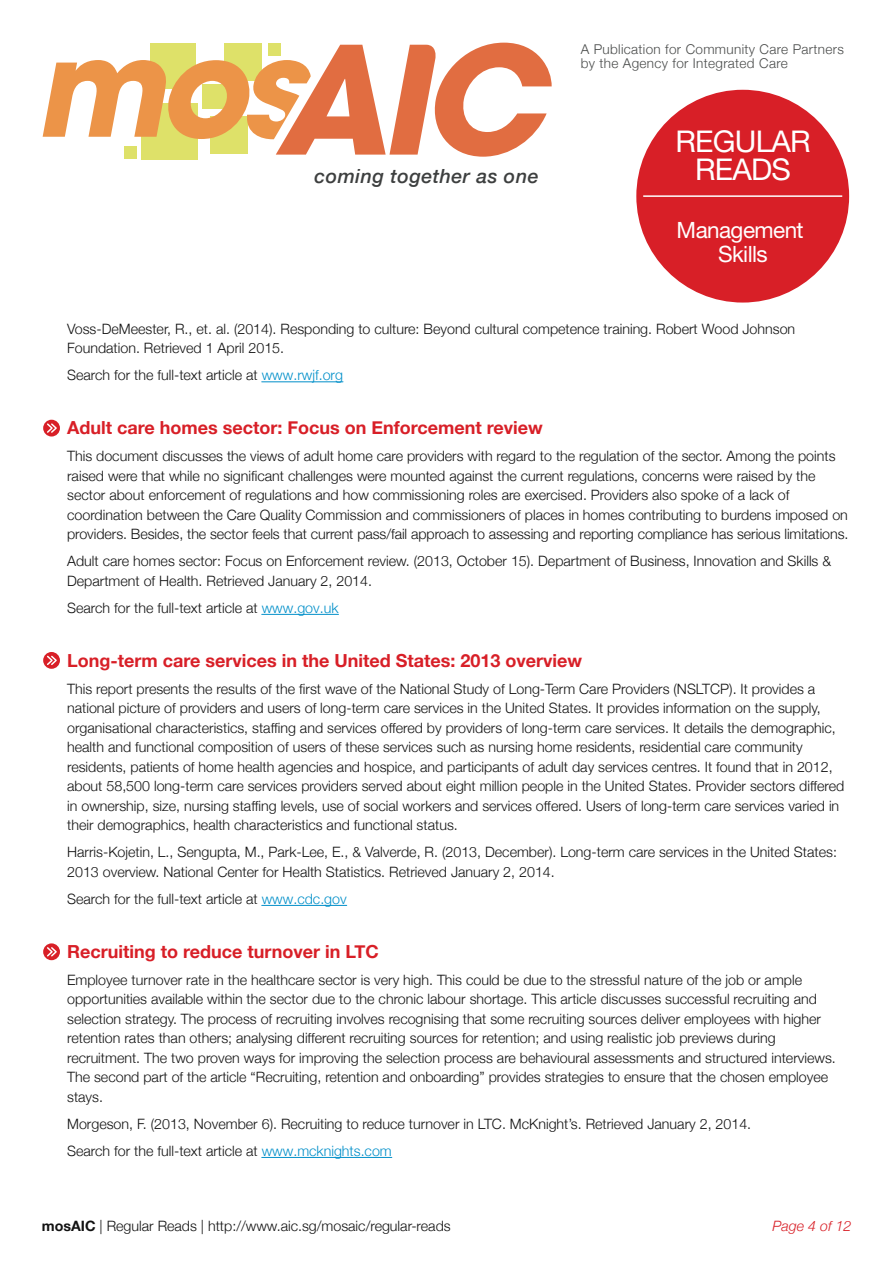
<style>
.page{position:relative;width:893px;height:1263px;background:#fff}
.page>*{position:absolute;margin:0;border:0;box-sizing:border-box;transform-origin:0 0}
.t1{font:30px/28.5px "Helvetica Neue LT Std";letter-spacing:-.025em;color:#fff;text-align:center}
.t2{font:22.5px/24px "Helvetica Neue LT Std";letter-spacing:-.025em;color:#fff;text-align:center}
.t3{font:italic 500 19.5px "Helvetica Neue";letter-spacing:.025em;color:#3d3f3f}
.t4{font:700 18px "Helvetica Neue";color:#d81f27}
.t5{font:300 14.25px/19.5px "Helvetica Neue";color:#121212}
.t6{font:italic 300 14.25px "Helvetica Neue";color:#d81f27}
.t7{font:300 13.5px/13.5px "Helvetica Neue";letter-spacing:.025em;color:#4a4c4b}
.s1{color:#008fc9}
.s2{font-weight:700}
</style>
<div class="page">
<div style="left:43px;top:420px;width:17px;height:16px;background:#d81f27;border-radius:50%"></div>
<svg style="left:47px;top:422px;width:11px;height:12px"></svg>
<svg style="left:43px;top:652px;width:17px;height:17px"></svg>
<svg style="left:46px;top:654px;width:12px;height:12px"></svg>
<svg style="left:43px;top:943px;width:17px;height:17px"></svg>
<svg style="left:46px;top:946px;width:12px;height:12px"></svg>
<hr style="left:262px;top:381px;width:81px;height:1px;background:#008fc9">
<hr style="left:262px;top:614px;width:77px;height:1px;background:#008fc9">
<hr style="left:262px;top:905px;width:85px;height:1px;background:#008fc9">
<hr style="left:262px;top:1157px;width:130px;height:1px;background:#008fc9">
<div style="left:142px;top:103px;width:56px;height:56px;background:#dee169"></div>
<div style="left:124px;top:146px;width:13px;height:13px;background:#dee169"></div>
<svg style="left:43px;top:43px;width:509px;height:114px"></svg>
<div style="left:636px;top:90px;width:213px;height:213px;background:#d81f27;border-radius:50%"></div>
<hr style="left:643px;top:195px;width:199px;height:2px;background:#fff">
<h3 class="t3" style="left:314px;top:159px;width:226px">coming together as one</h3>
<p class="t7" style="left:581px;top:42px;width:265px">A Publication for Community Care Partners by the Agency for Integrated Care</p>
<h1 class="t1" style="left:675px;top:127px;width:137px">REGULAR<br>READS</h1>
<h2 class="t2" style="left:677px;top:217px;width:129px">Management<br>Skills</h2>
<p class="t5" style="left:67px;top:319px;width:730px">Voss-DeMeester, R., et. al. (2014). Responding to culture: Beyond cultural competence training. Robert Wood Johnson<br>Foundation. Retrieved 1 April 2015.</p>
<p class="t5" style="left:67px;top:365px;width:277px">Search for the full-text article at <span class="s1">www.rwjf.org</span></p>
<p class="t4" style="left:67px;top:417px;width:477px">Adult care homes sector: Focus on Enforcement review</p>
<p class="t5" style="left:67px;top:446px;width:783px">This document discusses the views of adult home care providers with regard to the regulation of the sector. Among the points raised were that while no significant challenges were mounted against the current regulations, concerns were raised by the sector about enforcement of regulations and how commissioning roles are exercised. Providers also spoke of a lack of coordination between the Care Quality Commission and commissioners of places in homes contributing to burdens imposed on providers. Besides, the sector feels that current pass/fail approach to assessing and reporting compliance has serious limitations.</p>
<p class="t5" style="left:67px;top:551px;width:765px">Adult care homes sector: Focus on Enforcement review. (2013, October 15). Department of Business, Innovation and Skills &amp;<br>Department of Health. Retrieved January 2, 2014.</p>
<p class="t5" style="left:67px;top:598px;width:273px">Search for the full-text article at <span class="s1">www.gov.uk</span></p>
<p class="t4" style="left:67px;top:649px;width:517px">Long-term care services in the United States: 2013 overview</p>
<p class="t5" style="left:67px;top:679px;width:779px">This report presents the results of the first wave of the National Study of Long-Term Care Providers (NSLTCP). It provides a national picture of providers and users of long-term care services in the United States. It provides information on the supply, organisational characteristics, staffing and services offered by providers of long-term care services. It details the demographic, health and functional composition of users of these services such as nursing home residents, residential care community residents, patients of home health agencies and hospice, and participants of adult day services centres. It found that in 2012, about 58,500 long-term care services providers served about eight million people in the United States. Provider sectors differed in ownership, size, nursing staffing levels, use of social workers and services offered. Users of long-term care services varied in their demographics, health characteristics and functional status.</p>
<p class="t5" style="left:67px;top:842px;width:771px">Harris-Kojetin, L., Sengupta, M., Park-Lee, E., &amp; Valverde, R. (2013, December). Long-term care services in the United States:<br>2013 overview. National Center for Health Statistics. Retrieved January 2, 2014.</p>
<p class="t5" style="left:67px;top:889px;width:281px">Search for the full-text article at <span class="s1">www.cdc.gov</span></p>
<p class="t4" style="left:67px;top:940px;width:313px">Recruiting to reduce turnover in LTC</p>
<p class="t5" style="left:67px;top:970px;width:770px">Employee turnover rate in the healthcare sector is very high. This could be due to the stressful nature of the job or ample opportunities available within the sector due to the chronic labour shortage. This article discusses successful recruiting and selection strategy. The process of recruiting involves recognising that some recruiting sources deliver employees with higher retention rates than others; analysing different recruiting sources for retention; and using realistic job previews during recruitment. The two proven ways for improving the selection process are behavioural assessments and structured interviews.<br>The second part of the article “Recruiting, retention and onboarding” provides strategies to ensure that the chosen employee stays.</p>
<p class="t5" style="left:67px;top:1110px;width:686px;line-height:27px">Morgeson, F. (2013, November 6). Recruiting to reduce turnover in LTC. McKnight’s. Retrieved January 2, 2014.<br>Search for the full-text article at <span class="s1">www.mcknights.com</span></p>
<p class="t5" style="left:42px;top:1216px;width:410px"><span class="s2">mosAIC</span> | Regular Reads | http://www.aic.sg/mosaic/regular-reads</p>
<p class="t6" style="left:773px;top:1218px;width:80px">Page 4 of 12</p>
</div>
